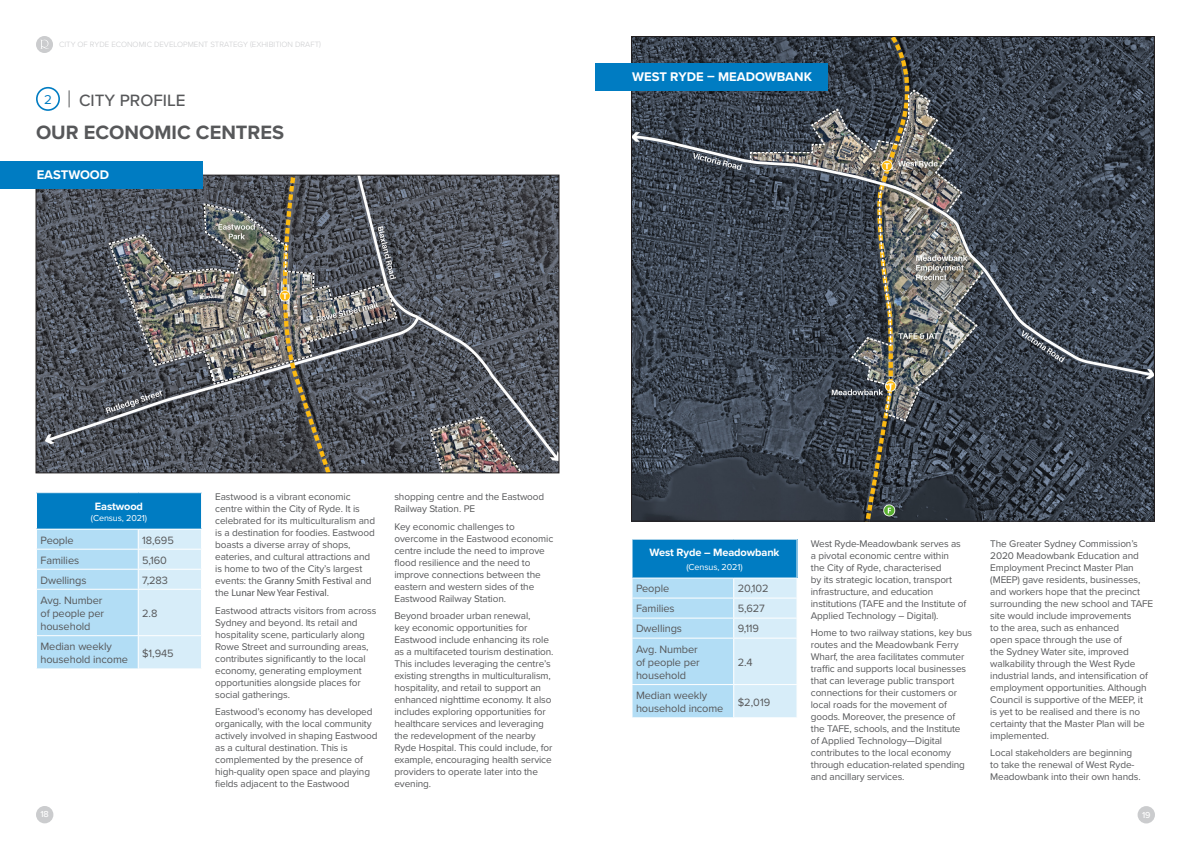
<style>
.page{position:relative;width:1191px;height:842px;background:#fff}
.page>*{position:absolute;margin:0;border:0;box-sizing:border-box;transform-origin:0 0}
.t1{font:700 20px "Proxima Nova";color:#57585a}
.t2{font:500 17px "Proxima Nova";color:#57585a}
.t3{font:13.3px "Proxima Nova";color:#007cc2}
.t4{font:700 13px "Proxima Nova";color:#fff}
.t5{font:11px/13.2px "Proxima Nova";letter-spacing:-.01em;color:#57585a}
.t6{font:700 11px "Proxima Nova";letter-spacing:-.01em;color:#fff}
.t7{font:10px/12px "Proxima Nova";letter-spacing:-.01em;color:#57585a}
.t8{font:9px "Proxima Nova";letter-spacing:-.01em;color:#fff}
.t9{font:500 9px "Proxima Nova";color:#fff}
.t10{font:300 7.9px "Proxima Nova";color:#c9cacc}
.s1{font-family:"Myriad Pro"}
</style>
<div class="page">
<div style="left:1137px;top:806px;width:18px;height:17px;background:#cbccce;border-radius:50%"></div>
<div style="left:36px;top:806px;width:17px;height:17px;background:#cbccce;border-radius:50%"></div>
<svg style="left:36px;top:36px;width:17px;height:17px"></svg>
<img style="left:38px;top:177px;width:519px;height:294px">
<div style="left:0;top:161px;width:202px;height:27px;background:#007cc2"></div>
<div style="left:36px;top:493px;width:165px;height:36px;background:#007cc2"></div>
<hr style="left:36px;top:493px;width:1px;height:36px;background:#fff">
<svg style="left:37px;top:529px;width:164px;height:139px;background:#c1e3f6"></svg>
<hr style="left:36px;top:589px;width:102px;height:1px;background:#fff">
<hr style="left:138px;top:589px;width:64px;height:1px;background:#fff">
<hr style="left:138px;top:590px;width:1px;height:45px;background:#fff">
<hr style="left:36px;top:635px;width:102px;height:1px;background:#fff">
<hr style="left:138px;top:635px;width:64px;height:1px;background:#fff">
<hr style="left:138px;top:636px;width:1px;height:32px;background:#fff">
<div style="left:36px;top:87px;width:24px;height:24px;border:2px solid #007cc2;border-radius:50%"></div>
<svg style="left:69px;top:90px;width:1px;height:17px"></svg>
<img style="left:633px;top:38px;width:520px;height:482px">
<div style="left:595px;top:63px;width:233px;height:27px;background:#007cc2"></div>
<div style="left:632px;top:539px;width:165px;height:39px;background:#007cc2"></div>
<hr style="left:631px;top:539px;width:102px;height:1px;background:#fff">
<hr style="left:733px;top:539px;width:64px;height:1px;background:#fff">
<hr style="left:796px;top:540px;width:1px;height:37px;background:#fff">
<hr style="left:631px;top:577px;width:102px;height:1px;background:#fff">
<hr style="left:733px;top:577px;width:64px;height:1px;background:#fff">
<svg style="left:632px;top:578px;width:165px;height:139px;background:#c1e3f6"></svg>
<hr style="left:631px;top:638px;width:102px;height:1px;background:#fff">
<hr style="left:733px;top:638px;width:64px;height:1px;background:#fff">
<hr style="left:733px;top:639px;width:1px;height:45px;background:#fff">
<hr style="left:796px;top:639px;width:1px;height:45px;background:#fff">
<hr style="left:631px;top:684px;width:102px;height:1px;background:#fff">
<hr style="left:733px;top:684px;width:64px;height:1px;background:#fff">
<hr style="left:733px;top:685px;width:1px;height:32px;background:#fff">
<hr style="left:796px;top:685px;width:1px;height:32px;background:#fff">
<p class="t10" style="left:59px;top:38px;width:263px">CITY OF RYDE ECONOMIC DEVELOPMENT STRATEGY (EXHIBITION DRAFT)</p>
<p class="t3" style="left:44px;top:90px;width:9px">2</p>
<p class="t2" style="left:79px;top:87px;width:108px">CITY PROFILE</p>
<p class="t1" style="left:36px;top:117px;width:249px">OUR ECONOMIC CENTRES</p>
<p class="t4" style="left:37px;top:165px;width:74px">EASTWOOD</p>
<p class="t4" style="left:632px;top:67px;width:181px">WEST RYDE – MEADOWBANK</p>
<p class="t6" style="left:95px;top:498px;width:50px">Eastwood</p>
<p class="t8" style="left:91px;top:511px;width:58px">(Census, 2021)</p>
<p class="t5" style="left:40px;top:533px;width:35px">People</p>
<p class="t5" style="left:142px;top:533px;width:33px">18,695</p>
<p class="t5" style="left:40px;top:553px;width:40px">Families</p>
<p class="t5" style="left:142px;top:553px;width:26px">5,160</p>
<p class="t5" style="left:40px;top:573px;width:48px">Dwellings</p>
<p class="t5" style="left:142px;top:573px;width:27px">7,283</p>
<p class="t5" style="left:40px;top:593px;width:65px">Avg. Number of people per household</p>
<p class="t5" style="left:142px;top:606px;width:17px">2.8</p>
<p class="t5" style="left:40px;top:639px;width:89px">Median weekly household income</p>
<p class="t5" style="left:142px;top:646px;width:33px">$1,945</p>
<p class="t7" style="left:215px;top:490px;width:161px">Eastwood is a vibrant economic centre within the City of Ryde. It is celebrated for its multiculturalism and is a destination for foodies. Eastwood boasts a diverse array of shops, eateries, and cultural attractions and is home to two of the City’s largest events: the <span class="s1">Granny Smith Festiva</span>l and the <span class="s1">Lunar New Year Festival</span>.</p>
<p class="t7" style="left:215px;top:604px;width:163px">Eastwood attracts visitors from across Sydney and beyond. Its retail and hospitality scene, particularly along Rowe Street and surrounding areas, contributes significantly to the local economy, generating employment opportunities alongside places for social gatherings.</p>
<p class="t7" style="left:215px;top:706px;width:164px">Eastwood’s economy has developed organically, with the local community actively involved in shaping Eastwood as a cultural destination. This is complemented by the presence of high-quality open space and playing fields adjacent to the Eastwood</p>
<p class="t7" style="left:394px;top:490px;width:151px">shopping centre and the Eastwood<br>Railway Station. PE</p>
<p class="t7" style="left:394px;top:520px;width:160px">Key economic challenges to overcome in the Eastwood economic centre include the need to improve flood resilience and the need to improve connections between the eastern and western sides of the<br>Eastwood Railway Station.</p>
<p class="t7" style="left:394px;top:610px;width:161px">Beyond broader urban renewal,<br>key economic opportunities for Eastwood include enhancing its role as a multifaceted tourism destination.<br>This includes leveraging the centre’s existing strengths in multiculturalism, hospitality, and retail to support an enhanced nighttime economy. It also includes exploring opportunities for healthcare services and leveraging the redevelopment of the nearby Ryde Hospital. This could include, for example, encouraging health service providers to operate later into the evening.</p>
<p class="t6" style="left:649px;top:544px;width:131px">West Ryde – Meadowbank</p>
<p class="t8" style="left:686px;top:560px;width:58px">(Census, 2021)</p>
<p class="t5" style="left:636px;top:582px;width:35px">People</p>
<p class="t5" style="left:737px;top:582px;width:32px">20,102</p>
<p class="t5" style="left:636px;top:602px;width:40px">Families</p>
<p class="t5" style="left:737px;top:602px;width:29px">5,627</p>
<p class="t5" style="left:636px;top:622px;width:48px">Dwellings</p>
<p class="t5" style="left:737px;top:622px;width:23px">9,119</p>
<p class="t5" style="left:636px;top:642px;width:65px">Avg. Number of people per household</p>
<p class="t5" style="left:737px;top:655px;width:16px">2.4</p>
<p class="t5" style="left:636px;top:688px;width:89px">Median weekly household income</p>
<p class="t5" style="left:737px;top:695px;width:34px">$2,019</p>
<p class="t7" style="left:811px;top:537px;width:157px">West Ryde-Meadowbank serves as a pivotal economic centre within<br>the City of Ryde, characterised<br>by its strategic location, transport infrastructure, and education institutions (TAFE and the Institute of Applied Technology – Digital).</p>
<p class="t7" style="left:811px;top:626px;width:163px">Home to two railway stations, key bus routes and the Meadowbank Ferry Wharf, the area facilitates commuter traffic and supports local businesses that can leverage public transport connections for their customers or local roads for the movement of goods. Moreover, the presence of<br>the TAFE, schools, and the Institute<br>of Applied Technology—Digital contributes to the local economy through education-related spending and ancillary services.</p>
<p class="t7" style="left:990px;top:537px;width:164px">The Greater Sydney Commission’s 2020 Meadowbank Education and Employment Precinct Master Plan (MEEP) gave residents, businesses, and workers hope that the precinct surrounding the new school and TAFE site would include improvements<br>to the area, such as enhanced<br>open space through the use of<br>the Sydney Water site, improved walkability through the West Ryde industrial lands, and intensification of employment opportunities. Although Council is supportive of the MEEP, it<br>is yet to be realised and there is no certainty that the Master Plan will be implemented.</p>
<p class="t7" style="left:990px;top:746px;width:152px">Local stakeholders are beginning to take the renewal of West Ryde-<br>Meadowbank into their own hands.</p>
<p class="t9" style="left:40px;top:808px;width:10px">18</p>
<p class="t9" style="left:1142px;top:808px;width:10px">19</p>
</div>
